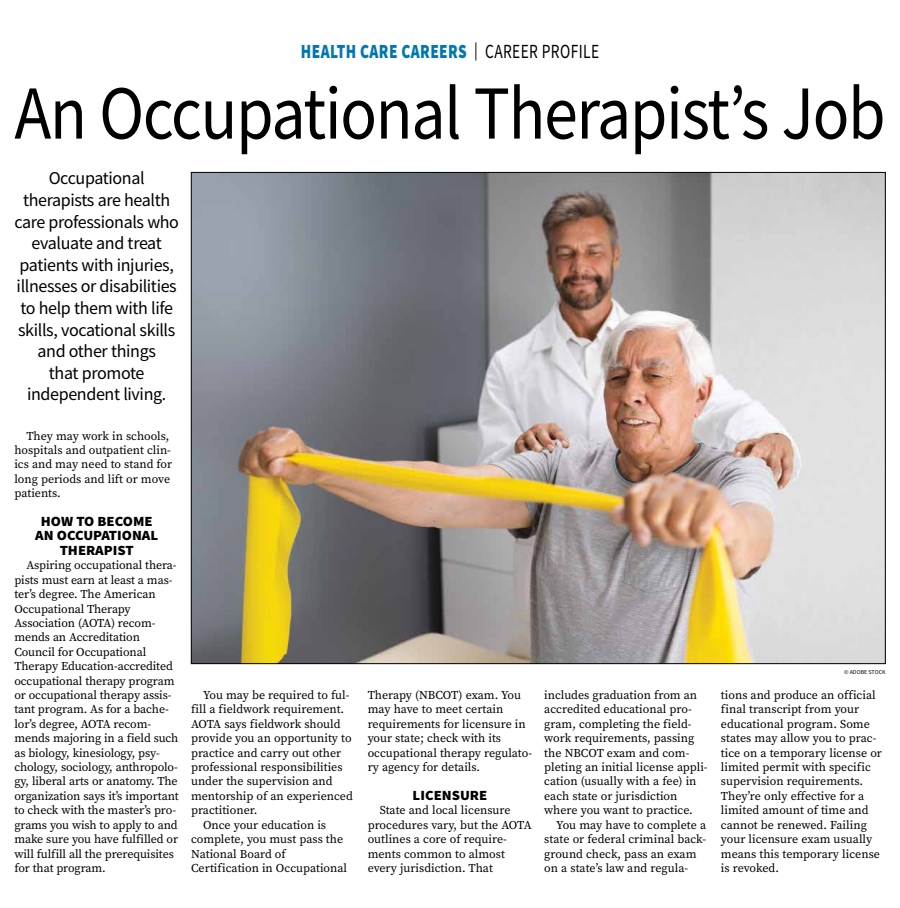
<style>
.page{position:relative;width:900px;height:908px;background:#fff}
.page>*{position:absolute;margin:0;border:0;box-sizing:border-box;transform-origin:0 0}
.t1{font:76.3px "Source Sans Pro";letter-spacing:-.02em;color:#000;scale:.89 1}
.t2{font:900 20px "Source Sans Pro";letter-spacing:.025em;color:#0077b1;scale:.77 1}
.t3{font:18px/21.6px "Source Sans Pro";letter-spacing:-.02em;color:#000;text-align:center}
.t4{font:900 14px/14.4px "Source Sans Pro";color:#000;text-align:center;scale:1.05 1}
.t5{font:12px/14.4px "Source Serif Pro";color:#000}
.t6{font:6px "Source Sans Pro";color:#000}
.s1{font-weight:400;font-size:18px;color:#000}
.s2{font-weight:400;color:#000}
</style>
<div class="page">
<img style="left:193px;top:174px;width:691px;height:487px">
<h2 class="t2" style="left:301px;top:38px;width:389px">HEALTH CARE CAREERS <span class="s1">|</span> <span class="s2">CAREER PROFILE</span></h2>
<h1 class="t1" style="left:14px;top:65px;width:980px">An Occupational Therapist’s Job</h1>
<h3 class="t3" style="left:14px;top:167px;width:166px">Occupational therapists are health care professionals who evaluate and treat patients with injuries, illnesses or disabilities to help them with life skills, vocational skills and other things<br>that promote independent living.</h3>
<p class="t5" style="left:14px;top:428px;width:159px;text-indent:12px">They may work in schools, hospitals and outpatient clin&shy;ics and may need to stand for long periods and lift or move patients.</p>
<p class="t4" style="left:35px;top:514px;width:119px">HOW TO BECOME<br>AN OCCUPATIONAL<br>THERAPIST</p>
<p class="t5" style="left:14px;top:558px;width:166px;text-indent:12px">Aspiring occupational thera&shy;pists must earn at least a mas&shy;ter’s degree. The American<br>Occupational Therapy<br>Association (AOTA) recom&shy;mends an Accreditation<br>Council for Occupational<br>Therapy Education-accredited occupational therapy program or occupational therapy assis&shy;tant program. As for a bache&shy;lor’s degree, AOTA recom&shy;mends majoring in a field such as biology, kinesiology, psy&shy;chology, sociology, anthropolo&shy;gy, liberal arts or anatomy. The organization says it’s important to check with the master’s pro&shy;grams you wish to apply to and make sure you have fulfilled or will fulfill all the prerequisites for that program.</p>
<p class="t5" style="left:203px;top:687px;width:148px">You may be required to ful-</p>
<p class="t5" style="left:191px;top:702px;width:155px">fill a fieldwork requirement.</p>
<p class="t5" style="left:191px;top:716px;width:151px">AOTA says fieldwork should</p>
<p class="t5" style="left:191px;top:730px;width:162px">provide you an opportunity to</p>
<p class="t5" style="left:191px;top:745px;width:152px">practice and carry out other</p>
<p class="t5" style="left:191px;top:759px;width:153px">professional responsibilities</p>
<p class="t5" style="left:191px;top:774px;width:143px">under the supervision and</p>
<p class="t5" style="left:191px;top:788px;width:163px">mentorship of an experienced</p>
<p class="t5" style="left:191px;top:802px;width:68px">practitioner.</p>
<p class="t5" style="left:203px;top:817px;width:125px">Once your education is</p>
<p class="t5" style="left:191px;top:831px;width:154px">complete, you must pass the</p>
<p class="t5" style="left:191px;top:846px;width:96px">National Board of</p>
<p class="t5" style="left:191px;top:860px;width:158px">Certification in Occupational</p>
<p class="t5" style="left:368px;top:687px;width:166px">Therapy (NBCOT) exam. You may have to meet certain requirements for licensure in your state; check with its occupational therapy regulato&shy;ry agency for details.</p>
<p class="t4" style="left:413px;top:787px;width:73px">LICENSURE</p>
<p class="t5" style="left:368px;top:802px;width:166px;text-indent:12px">State and local licensure procedures vary, but the AOTA outlines a core of require&shy;ments common to almost every jurisdiction. That</p>
<p class="t5" style="left:544px;top:687px;width:165px">includes graduation from an accredited educational pro&shy;gram, completing the field&shy;work requirements, passing the NBCOT exam and com&shy;pleting an initial license appli&shy;cation (usually with a fee) in each state or jurisdiction where you want to practice.</p>
<p class="t5" style="left:544px;top:817px;width:163px;text-indent:12px">You may have to complete a state or federal criminal back&shy;ground check, pass an exam on a state’s law and regula-</p>
<p class="t6" style="left:844px;top:668px;width:43px">© ADOBE STOCK</p>
<p class="t5" style="left:721px;top:687px;width:163px">tions and produce an official final transcript from your educational program. Some states may allow you to prac&shy;tice on a temporary license or limited permit with specific supervision requirements.<br>They’re only effective for a limited amount of time and cannot be renewed. Failing your licensure exam usually means this temporary license is revoked.</p>
</div>
